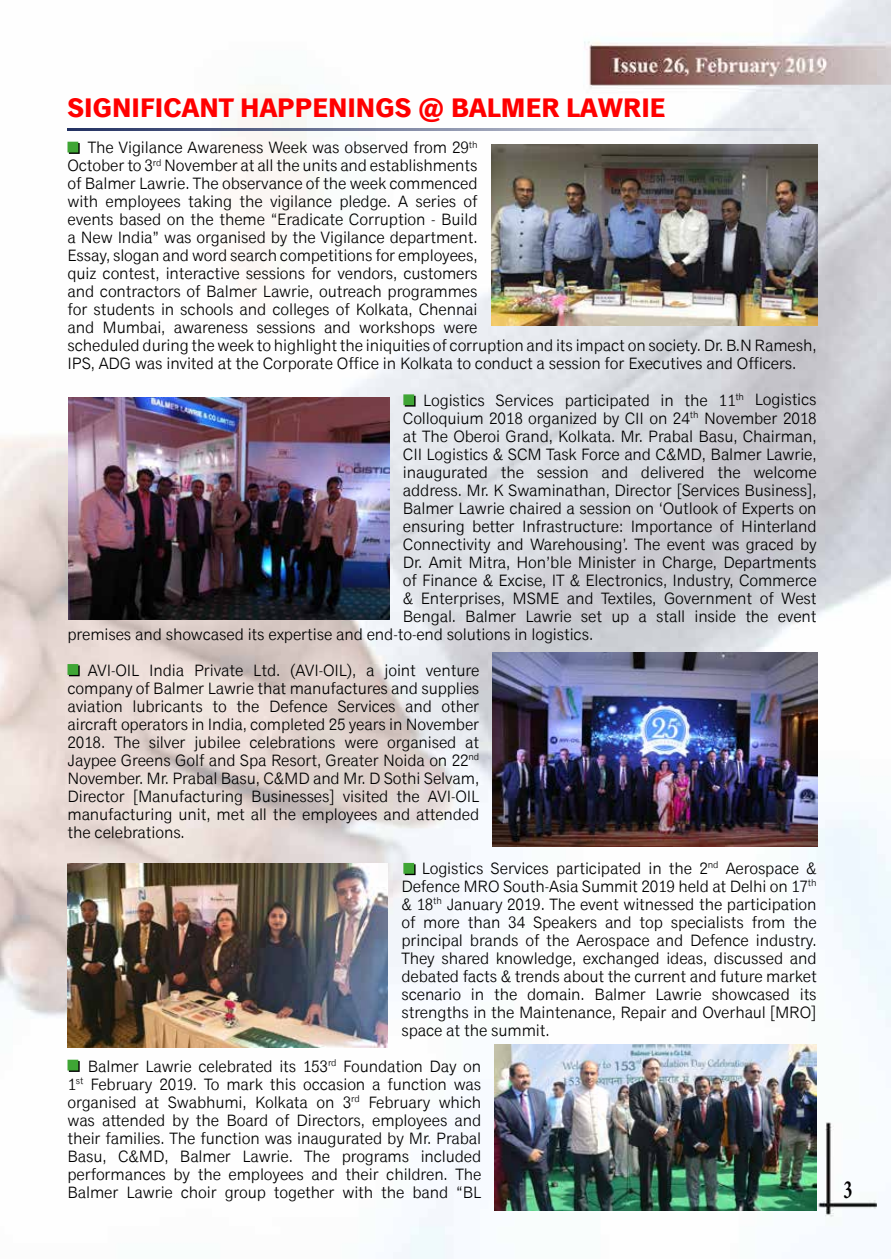
<style>
.page{position:relative;width:891px;height:1259px;background:#fff}
.page>*{position:absolute;margin:0;border:0;box-sizing:border-box;transform-origin:0 0}
.t1{font:700 27px "Classic Grotesque Pro";color:#f00}
.t2{font:700 26.25px "Minion Pro";color:#000;scale:.68 1}
.t3{font:16.5px/18px "Classic Grotesque Pro";letter-spacing:-.01em;color:#000;text-align:justify}
</style>
<div class="page">
<img style="left:0;top:0;width:891px;height:1258px">
<img style="left:491px;top:145px;width:326px;height:180px">
<img style="left:68px;top:397px;width:321px;height:222px">
<img style="left:493px;top:652px;width:324px;height:194px">
<img style="left:67px;top:863px;width:321px;height:184px">
<hr style="left:67px;top:128px;width:750px;height:3px;background:#233162">
<img style="left:495px;top:1044px;width:322px;height:166px">
<div style="left:69px;top:143px;width:11px;height:11px;border:2px solid #000"></div>
<div style="left:68px;top:142px;width:10px;height:10px;background:#3fa535"></div>
<div style="left:405px;top:396px;width:11px;height:10px;border:2px solid #000"></div>
<div style="left:403px;top:394px;width:11px;height:11px;background:#3fa535;border:2px solid #3fa535"></div>
<div style="left:69px;top:665px;width:11px;height:11px;border:2px solid #000"></div>
<div style="left:68px;top:664px;width:10px;height:10px;background:#3fa535"></div>
<div style="left:405px;top:864px;width:11px;height:11px;border:2px solid #000"></div>
<div style="left:403px;top:862px;width:11px;height:11px;background:#3fa535;border:2px solid #3fa535"></div>
<div style="left:69px;top:1060px;width:11px;height:11px;border:2px solid #000"></div>
<div style="left:68px;top:1059px;width:10px;height:11px;background:#3fa535;border:2px solid #3fa535"></div>
<h1 class="t1" style="left:68px;top:91px;width:600px">SIGNIFICANT HAPPENINGS @ BALMER LAWRIE</h1>
<p class="t3" style="left:67px;top:139px;width:751px;text-align:left;text-indent:20px">The Vigilance Awareness Week was observed from 29<sup>th<br></sup>October to 3<sup>rd</sup> November at all the units and establishments<br>of Balmer Lawrie. The observance of the week commenced<br>with employees taking the vigilance pledge. A series of<br>events based on the theme “Eradicate Corruption - Build<br>a New India” was organised by the Vigilance department.<br>Essay, slogan and word search competitions for employees,<br>quiz contest, interactive sessions for vendors, customers<br>and contractors of Balmer Lawrie, outreach programmes<br>for students in schools and colleges of Kolkata, Chennai<br>and Mumbai, awareness sessions and workshops were<br>scheduled during the week to highlight the iniquities of corruption and its impact on society. Dr. B.N Ramesh, IPS, ADG was invited at the Corporate Office in Kolkata to conduct a session for Executives and Officers.</p>
<p class="t3" style="left:423px;top:391px;width:395px">Logistics Services participated in the 11<sup>th</sup> Logistics</p>
<p class="t3" style="left:403px;top:409px;width:415px">Colloquium 2018 organized by CII on 24<sup>th</sup> November 2018</p>
<p class="t3" style="left:403px;top:427px;width:415px">at The Oberoi Grand, Kolkata. Mr. Prabal Basu, Chairman,</p>
<p class="t3" style="left:403px;top:445px;width:415px">CII Logistics &amp; SCM Task Force and C&amp;MD, Balmer Lawrie,</p>
<p class="t3" style="left:403px;top:463px;width:415px">inaugurated the session and delivered the welcome</p>
<p class="t3" style="left:403px;top:481px;width:415px">address. Mr. K Swaminathan, Director [Services Business],</p>
<p class="t3" style="left:403px;top:499px;width:415px">Balmer Lawrie chaired a session on ‘Outlook of Experts on</p>
<p class="t3" style="left:403px;top:517px;width:415px">ensuring better Infrastructure: Importance of Hinterland</p>
<p class="t3" style="left:403px;top:535px;width:415px">Connectivity and Warehousing’. The event was graced by</p>
<p class="t3" style="left:403px;top:553px;width:415px">Dr. Amit Mitra, Hon’ble Minister in Charge, Departments</p>
<p class="t3" style="left:403px;top:571px;width:415px">of Finance &amp; Excise, IT &amp; Electronics, Industry, Commerce</p>
<p class="t3" style="left:403px;top:589px;width:415px">&amp; Enterprises, MSME and Textiles, Government of West</p>
<p class="t3" style="left:403px;top:607px;width:415px">Bengal. Balmer Lawrie set up a stall inside the event</p>
<p class="t3" style="left:68px;top:625px;width:527px">premises and showcased its expertise and end-to-end solutions in logistics.</p>
<p class="t3" style="left:68px;top:661px;width:413px;text-indent:20px">AVI-OIL India Private Ltd. (AVI-OIL), a joint venture company of Balmer Lawrie that manufactures and supplies aviation lubricants to the Defence Services and other aircraft operators in India, completed 25 years in November 2018. The silver jubilee celebrations were organised at Jaypee Greens Golf and Spa Resort, Greater Noida on 22<sup>nd </sup>November. Mr. Prabal Basu, C&amp;MD and Mr. D Sothi Selvam, Director [Manufacturing Businesses] visited the AVI-OIL manufacturing unit, met all the employees and attended the celebrations.</p>
<p class="t3" style="left:401px;top:859px;width:417px;text-indent:20px">Logistics Services participated in the 2<sup>nd</sup> Aerospace &amp; Defence MRO South-Asia Summit 2019 held at Delhi on 17<sup>th </sup>&amp; 18<sup>th</sup> January 2019. The event witnessed the participation of more than 34 Speakers and top specialists from the principal brands of the Aerospace and Defence industry.<br>They shared knowledge, exchanged ideas, discussed and debated facts &amp; trends about the current and future market scenario in the domain. Balmer Lawrie showcased its strengths in the Maintenance, Repair and Overhaul [MRO] space at the summit.</p>
<p class="t3" style="left:68px;top:1057px;width:415px;text-indent:20px">Balmer Lawrie celebrated its 153<sup>rd</sup> Foundation Day on 1<sup>st</sup> February 2019. To mark this occasion a function was organised at Swabhumi, Kolkata on 3<sup>rd</sup> February which was attended by the Board of Directors, employees and their families. The function was inaugurated by Mr. Prabal Basu, C&amp;MD, Balmer Lawrie. The programs included performances by the employees and their children. The Balmer Lawrie choir group together with the band “BL</p>
<h2 class="t2" style="left:844px;top:1170px;width:15px">3</h2>
</div>
